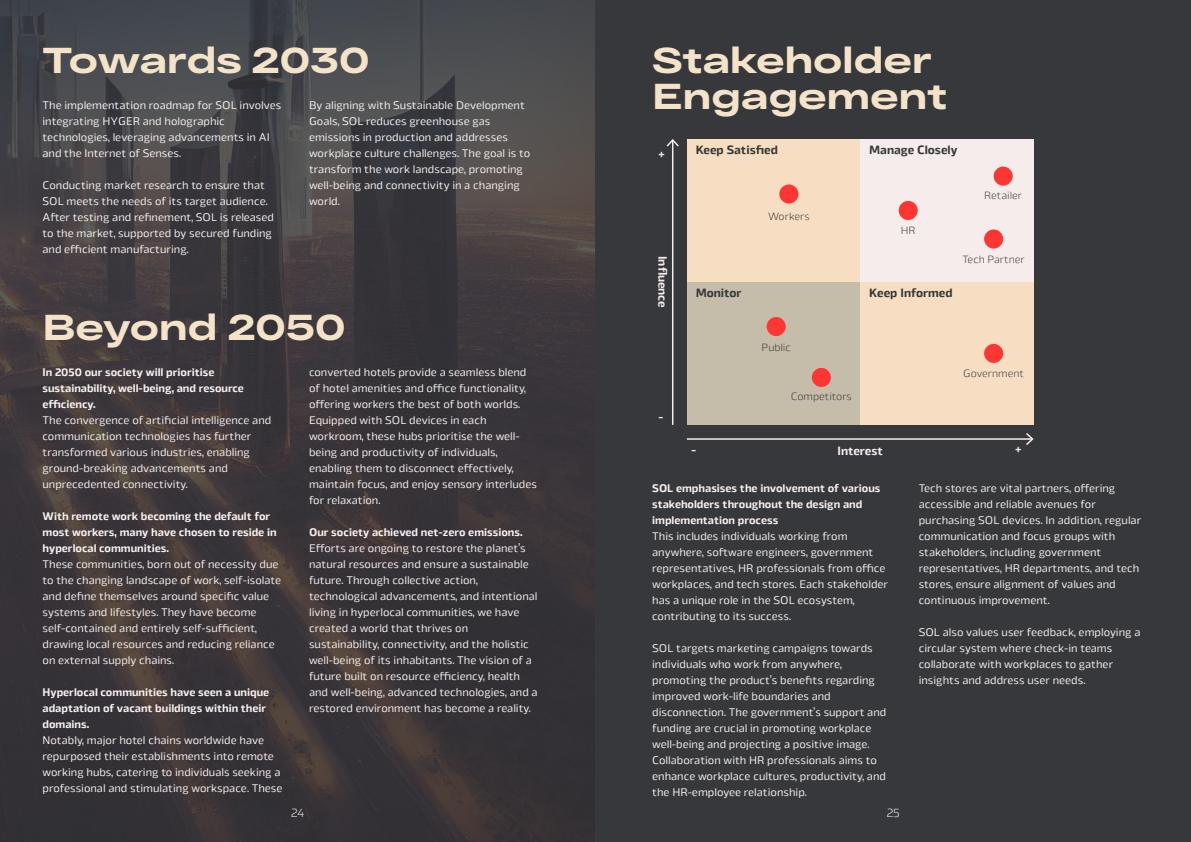
<style>
.page{position:relative;width:1191px;height:842px;background:#fff}
.page>*{position:absolute;margin:0;border:0;box-sizing:border-box;transform-origin:0 0}
.t1{font:800 36px/36px "RF Dewi Expanded";color:#f5e3c9}
.t2{font:700 12px "Byker";color:#363839}
.t3{font:700 12px "Byker";color:#f6eceb}
.t4{font:300 12px "Byker";color:#f5eeec}
.t5{font:11px/16px "Byker";color:#f5eeec}
.t6{font:700 11px/16px "Byker";color:#f5eeec}
.t7{font:300 10.5px "Byker";color:#363839}
</style>
<div class="page">
<div style="left:595px;top:0;width:596px;height:842px;background:#36383b"></div>
<svg style="left:0;top:0;width:595px;height:842px;background:#3e3a3e"></svg>
<div style="left:687px;top:139px;width:173px;height:143px;background:#f7dec3"></div>
<div style="left:860px;top:139px;width:173px;height:143px;background:#f6eceb"></div>
<div style="left:687px;top:282px;width:173px;height:143px;background:#c6bcaa"></div>
<div style="left:860px;top:282px;width:173px;height:143px;background:#f7dec3"></div>
<hr style="left:672px;top:141px;width:1px;height:284px;background:#f6eceb">
<svg style="left:666px;top:139px;width:13px;height:8px"></svg>
<hr style="left:687px;top:438px;width:345px;height:2px;background:#f6eceb">
<div style="left:993px;top:167px;width:19px;height:19px;background:#fc3632;border-radius:50%"></div>
<div style="left:898px;top:201px;width:19px;height:19px;background:#fc3632;border-radius:50%"></div>
<div style="left:779px;top:184px;width:19px;height:19px;background:#fc3632;border-radius:50%"></div>
<div style="left:984px;top:229px;width:19px;height:20px;background:#fc3632;border-radius:50%"></div>
<div style="left:766px;top:317px;width:19px;height:19px;background:#fc3632;border-radius:50%"></div>
<div style="left:812px;top:368px;width:19px;height:19px;background:#fc3632;border-radius:50%"></div>
<div style="left:984px;top:344px;width:19px;height:19px;background:#fc3632;border-radius:50%"></div>
<svg style="left:1015px;top:433px;width:18px;height:12px"></svg>
<h1 class="t1" style="left:43px;top:42px;width:329px">Towards 2030</h1>
<h1 class="t1" style="left:652px;top:42px;width:296px">Stakeholder<br>Engagement</h1>
<p class="t5" style="left:43px;top:97px;width:240px">The implementation roadmap for SOL involves integrating HYGER and holographic technologies, leveraging advancements in AI and the Internet of Senses.</p>
<p class="t5" style="left:43px;top:177px;width:233px">Conducting market research to ensure that SOL meets the needs of its target audience.<br>After testing and refinement, SOL is released to the market, supported by secured funding and efficient manufacturing.</p>
<p class="t5" style="left:309px;top:97px;width:222px">By aligning with Sustainable Development Goals, SOL reduces greenhouse gas emissions in production and addresses workplace culture challenges. The goal is to transform the work landscape, promoting well-being and connectivity in a changing world.</p>
<p class="t2" style="left:695px;top:140px;width:84px">Keep Satisfied</p>
<p class="t2" style="left:869px;top:140px;width:90px">Manage Closely</p>
<p class="t3" style="left:658px;top:144px;width:8px">+</p>
<p class="t7" style="left:984px;top:188px;width:39px">Retailer</p>
<p class="t7" style="left:768px;top:209px;width:43px">Workers</p>
<p class="t7" style="left:901px;top:222px;width:16px">HR</p>
<p class="t7" style="left:962px;top:251px;width:64px">Tech Partner</p>
<p class="t3" style="left:672px;top:256px;width:54px;rotate:90deg">Influence</p>
<p class="t2" style="left:695px;top:283px;width:47px">Monitor</p>
<p class="t2" style="left:869px;top:283px;width:85px">Keep Informed</p>
<h1 class="t1" style="left:43px;top:309px;width:305px">Beyond 2050</h1>
<p class="t6" style="left:43px;top:363px;width:203px">In 2050 our society will prioritise sustainability, well-being, and resource efficiency.</p>
<p class="t5" style="left:43px;top:411px;width:230px">The convergence of artificial intelligence and communication technologies has further transformed various industries, enabling ground-breaking advancements and unprecedented connectivity.</p>
<p class="t6" style="left:43px;top:507px;width:236px">With remote work becoming the default for most workers, many have chosen to reside in hyperlocal communities.</p>
<p class="t5" style="left:43px;top:555px;width:240px">These communities, born out of necessity due to the changing landscape of work, self-isolate and define themselves around specific value systems and lifestyles. They have become self-contained and entirely self-sufficient, drawing local resources and reducing reliance on external supply chains.</p>
<p class="t6" style="left:43px;top:683px;width:228px">Hyperlocal communities have seen a unique adaptation of vacant buildings within their domains.</p>
<p class="t5" style="left:43px;top:731px;width:241px">Notably, major hotel chains worldwide have repurposed their establishments into remote working hubs, catering to individuals seeking a professional and stimulating workspace. These</p>
<p class="t5" style="left:309px;top:363px;width:229px">converted hotels provide a seamless blend of hotel amenities and office functionality, offering workers the best of both worlds.<br>Equipped with SOL devices in each workroom, these hubs prioritise the well&shy;being and productivity of individuals, enabling them to disconnect effectively, maintain focus, and enjoy sensory interludes for relaxation.</p>
<p class="t6" style="left:309px;top:523px;width:215px">Our society achieved net-zero emissions.</p>
<p class="t5" style="left:309px;top:539px;width:230px">Efforts are ongoing to restore the planet’s natural resources and ensure a sustainable future. Through collective action, technological advancements, and intentional living in hyperlocal communities, we have created a world that thrives on sustainability, connectivity, and the holistic well-being of its inhabitants. The vision of a future built on resource efficiency, health and well-being, advanced technologies, and a restored environment has become a reality.</p>
<p class="t7" style="left:761px;top:339px;width:31px">Public</p>
<p class="t3" style="left:658px;top:407px;width:6px">-</p>
<p class="t7" style="left:790px;top:389px;width:63px">Competitors</p>
<p class="t3" style="left:837px;top:441px;width:47px">Interest</p>
<p class="t6" style="left:652px;top:479px;width:230px">SOL emphasises the involvement of various stakeholders throughout the design and implementation process</p>
<p class="t5" style="left:652px;top:527px;width:237px">This includes individuals working from anywhere, software engineers, government representatives, HR professionals from office workplaces, and tech stores. Each stakeholder has a unique role in the SOL ecosystem, contributing to its success.</p>
<p class="t5" style="left:652px;top:639px;width:236px">SOL targets marketing campaigns towards individuals who work from anywhere, promoting the product’s benefits regarding improved work-life boundaries and disconnection. The government’s support and funding are crucial in promoting workplace well-being and projecting a positive image.<br>Collaboration with HR professionals aims to enhance workplace cultures, productivity, and the HR-employee relationship.</p>
<p class="t4" style="left:291px;top:804px;width:15px">24</p>
<p class="t4" style="left:886px;top:804px;width:15px">25</p>
<p class="t7" style="left:963px;top:366px;width:62px">Government</p>
<p class="t5" style="left:918px;top:479px;width:224px">Tech stores are vital partners, offering accessible and reliable avenues for purchasing SOL devices. In addition, regular communication and focus groups with stakeholders, including government representatives, HR departments, and tech stores, ensure alignment of values and continuous improvement.</p>
<p class="t5" style="left:918px;top:623px;width:223px">SOL also values user feedback, employing a circular system where check-in teams collaborate with workplaces to gather insights and address user needs.</p>
</div>
